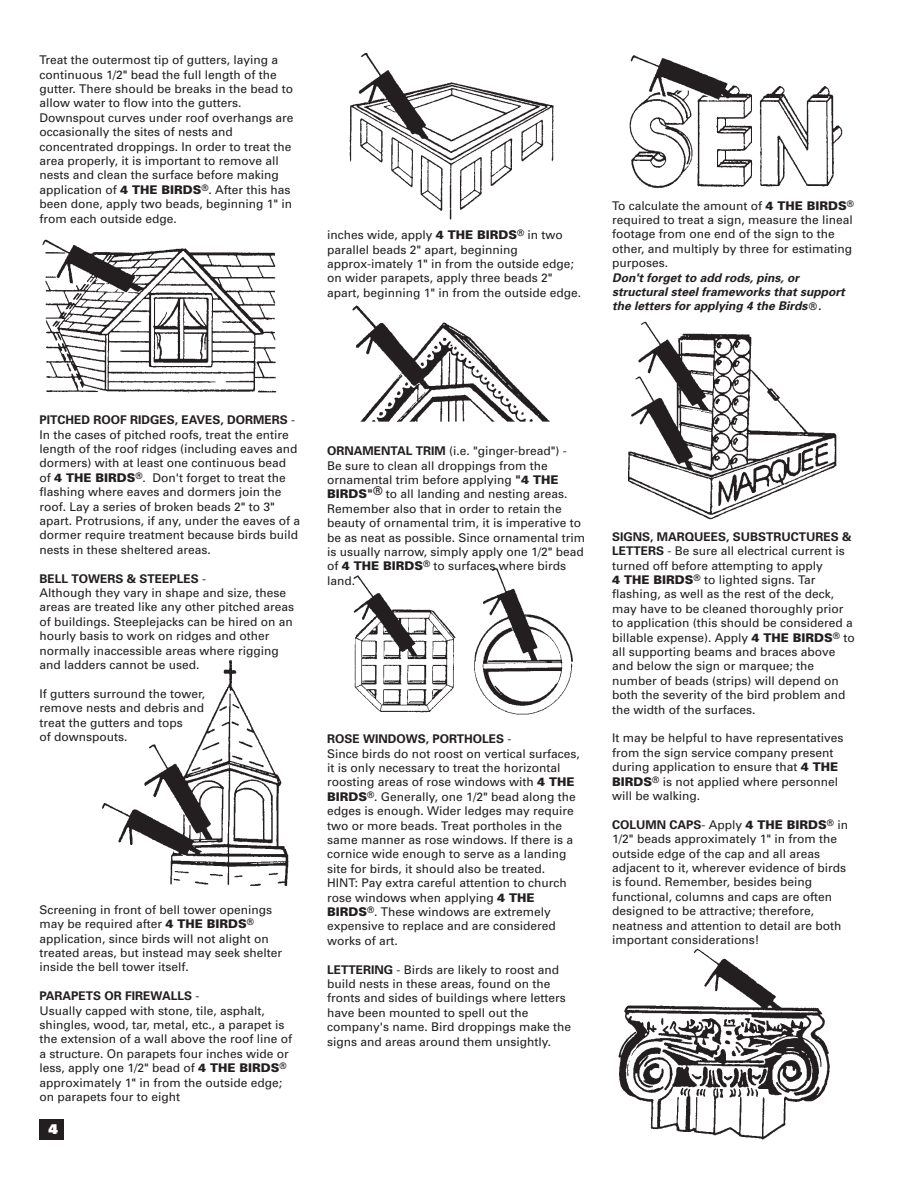
<style>
.page{position:relative;width:918px;height:1188px;background:#fff}
.page>*{position:absolute;margin:0;border:0;box-sizing:border-box;transform-origin:0 0}
.t1{font:900 13.5px "Univers";color:#fff}
.t2{font:12px/14.4px "Univers";color:#231f20}
.t3{font:italic 700 12px/14.4px "Univers";color:#231f20}
.s1{font-weight:900}
.s2{font-weight:400;font-style:normal;font-size:10.5px}
.s3{font-weight:700}
</style>
<div class="page">
<img style="left:629px;top:55px;width:214px;height:134px">
<img style="left:102px;top:660px;width:187px;height:226px">
<img style="left:349px;top:52px;width:205px;height:168px">
<img style="left:353px;top:567px;width:220px;height:148px">
<img style="left:42px;top:239px;width:235px;height:154px">
<img style="left:352px;top:305px;width:198px;height:117px">
<img style="left:628px;top:321px;width:209px;height:199px">
<img style="left:618px;top:948px;width:212px;height:192px">
<div style="left:39px;top:1119px;width:24px;height:20px;background:#231f20"></div>
<p class="t2" style="left:39px;top:54px;width:256px">Treat the outermost tip of gutters, laying a continuous 1/2" bead the full length of the gutter. There should be breaks in the bead to allow water to flow into the gutters.<br>Downspout curves under roof overhangs are occasionally the sites of nests and concentrated droppings. In order to treat the area properly, it is important to remove all nests and clean the surface before making application of <span class="s1">4 THE BIRDS</span><sup>®</sup>. After this has been done, apply two beads, beginning 1" in from each outside edge.</p>
<p class="t2" style="left:327px;top:229px;width:256px">inches wide, apply <span class="s1">4 THE BIRDS</span><sup>®</sup> in two parallel beads 2" apart, beginning approx-imately 1" in from the outside edge; on wider parapets, apply three beads 2" apart, beginning 1" in from the outside edge.</p>
<p class="t2" style="left:612px;top:199px;width:243px">To calculate the amount of <span class="s1">4 THE BIRDS</span><sup>® </sup>required to treat a sign, measure the lineal footage from one end of the sign to the other, and multiply by three for estimating purposes.</p>
<p class="t3" style="left:612px;top:271px;width:234px">Don't forget to add rods, pins, or structural steel frameworks that support the letters for applying 4 the Birds<span class="s2">®</span>.</p>
<p class="t2" style="left:39px;top:414px;width:262px"><span class="s3">PITCHED ROOF RIDGES, EAVES, DORMERS</span> - In the cases of pitched roofs, treat the entire length of the roof ridges (including eaves and dormers) with at least one continuous bead of <span class="s1">4 THE BIRDS</span><sup>®</sup>. Don't forget to treat the flashing where eaves and dormers join the roof. Lay a series of broken beads 2" to 3" apart. Protrusions, if any, under the eaves of a dormer require treatment because birds build nests in these sheltered areas.</p>
<p class="t2" style="left:39px;top:572px;width:256px"><span class="s3">BELL TOWERS &amp; STEEPLES</span> -<br>Although they vary in shape and size, these areas are treated like any other pitched areas of buildings. Steeplejacks can be hired on an hourly basis to work on ridges and other normally inaccessible areas where rigging and ladders cannot be used.</p>
<p class="t2" style="left:39px;top:687px;width:167px">If gutters surround the tower, remove nests and debris and treat the gutters and tops<br>of downspouts.</p>
<p class="t2" style="left:39px;top:903px;width:244px">Screening in front of bell tower openings may be required after <span class="s1">4 THE BIRDS</span><sup>® </sup>application, since birds will not alight on treated areas, but instead may seek shelter inside the bell tower itself.</p>
<p class="t2" style="left:39px;top:990px;width:254px"><span class="s3">PARAPETS OR FIREWALLS</span> -<br>Usually capped with stone, tile, asphalt, shingles, wood, tar, metal, etc., a parapet is the extension of a wall above the roof line of a structure. On parapets four inches wide or less, apply one 1/2" bead of <span class="s1">4 THE BIRDS</span><sup>® </sup>approximately 1" in from the outside edge; on parapets four to eight</p>
<p class="t1" style="left:49px;top:1125px;width:11px">4</p>
<p class="t2" style="left:327px;top:445px;width:260px"><span class="s3">ORNAMENTAL TRIM</span> (i.e. "ginger-bread") -<br>Be sure to clean all droppings from the ornamental trim before applying <span class="s1">"4 THE BIRDS"</span>® to all landing and nesting areas.<br>Remember also that in order to retain the beauty of ornamental trim, it is imperative to be as neat as possible. Since ornamental trim is usually narrow, simply apply one 1/2" bead of <span class="s1">4 THE BIRDS</span><sup>®</sup> to surfaces where birds land.</p>
<p class="t2" style="left:327px;top:733px;width:254px"><span class="s3">ROSE WINDOWS, PORTHOLES</span> -<br>Since birds do not roost on vertical surfaces, it is only necessary to treat the horizontal roosting areas of rose windows with <span class="s1">4 THE BIRDS</span><sup>®</sup>. Generally, one 1/2" bead along the edges is enough. Wider ledges may require two or more beads. Treat portholes in the same manner as rose windows. If there is a cornice wide enough to serve as a landing site for birds, it should also be treated.<br>HINT: Pay extra careful attention to church rose windows when applying <span class="s1">4 THE BIRDS</span><sup>®</sup>. These windows are extremely expensive to replace and are considered works of art.</p>
<p class="t2" style="left:327px;top:963px;width:246px"><span class="s3">LETTERING</span> - Birds are likely to roost and build nests in these areas, found on the fronts and sides of buildings where letters have been mounted to spell out the company's name. Bird droppings make the signs and areas around them unsightly.</p>
<p class="t2" style="left:612px;top:531px;width:244px"><span class="s3">SIGNS, MARQUEES, SUBSTRUCTURES &amp; LETTERS</span> - Be sure all electrical current is turned off before attempting to apply<br><span class="s1">4 THE BIRDS</span><sup>®</sup> to lighted signs. Tar flashing, as well as the rest of the deck, may have to be cleaned thoroughly prior to application (this should be considered a billable expense). Apply <span class="s1">4 THE BIRDS</span><sup>®</sup> to all supporting beams and braces above and below the sign or marquee; the number of beads (strips) will depend on both the severity of the bird problem and the width of the surfaces.</p>
<p class="t2" style="left:612px;top:732px;width:233px">It may be helpful to have representatives from the sign service company present during application to ensure that <span class="s1">4 THE BIRDS</span><sup>®</sup> is not applied where personnel will be walking.</p>
<p class="t2" style="left:612px;top:819px;width:237px"><span class="s3">COLUMN CAPS</span>- Apply <span class="s1">4 THE BIRDS</span><sup>®</sup> in 1/2" beads approximately 1" in from the outside edge of the cap and all areas adjacent to it, wherever evidence of birds is found. Remember, besides being functional, columns and caps are often designed to be attractive; therefore, neatness and attention to detail are both important considerations!</p>
</div>
